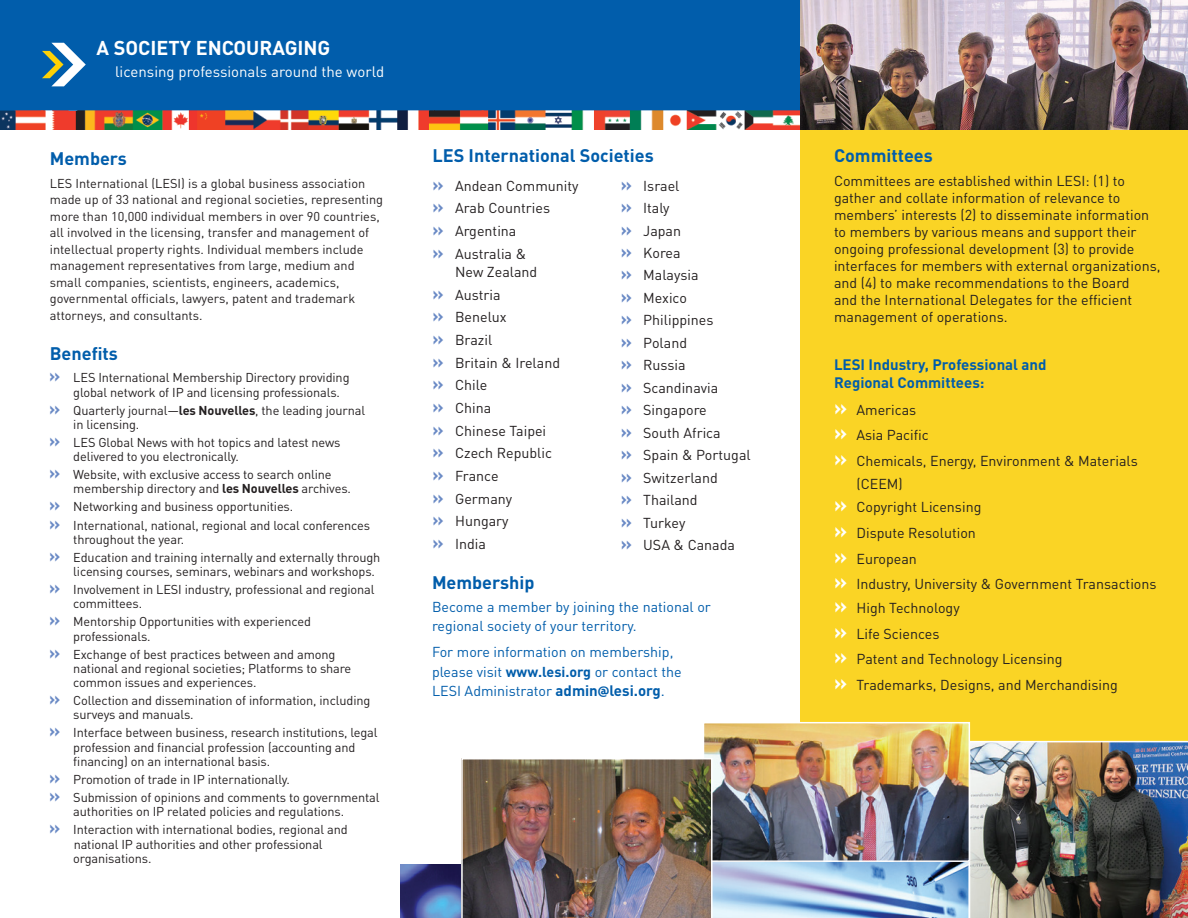
<style>
.page{position:relative;width:1188px;height:918px;background:#fff}
.page>*{position:absolute;margin:0;border:0;box-sizing:border-box;transform-origin:0 0}
.t1{font:700 19.8px "DINOT";color:#fff}
.t2{font:700 18px "DINOT";color:#015dab}
.t3{font:700 15px "DINOT";color:#015dab}
.t4{font:15px "DINOT";color:#fff}
.t5{font:14.25px/17.1px "DINOT";color:#231f20}
.t6{font:14.25px "DINOT";color:#015dab}
.t7{font:12.75px/14.2px "DINOT";letter-spacing:-.01em;color:#231f20}
.s1{font-weight:700;font-size:18px;color:#6a8ac5}
.s2{font-weight:700}
.s3{font-weight:700;font-size:15px}
.s4{font-family:"Trebuchet MS";font-weight:700;font-size:15px}
.s5{font-size:15px}
.s6{font-weight:700;font-size:21px;color:#fff}
</style>
<div class="page">
<div style="left:0;top:0;width:800px;height:115px;background:#015dab"></div>
<img style="left:0;top:111px;width:800px;height:19px">
<img style="left:401px;top:864px;width:60px;height:54px">
<div style="left:800px;top:0;width:388px;height:918px;background:#fad425"></div>
<svg style="left:42px;top:43px;width:44px;height:43px"></svg>
<img style="left:800px;top:0;width:388px;height:130px">
<img style="left:705px;top:724px;width:263px;height:17px">
<img style="left:461px;top:741px;width:727px;height:177px">
<p class="t1" style="left:97px;top:35px;width:235px">A SOCIETY ENCOURAGING</p>
<p class="t4" style="left:115px;top:61px;width:271px">licensing professionals around the world</p>
<p class="t2" style="left:50px;top:146px;width:79px">Members</p>
<p class="t7" style="left:50px;top:175px;width:335px;line-height:16.5px">LES International (LESI) is a global business association made up of 33 national and regional societies, representing more than 10,000 individual members in over 90 countries, all involved in the licensing, transfer and management of intellectual property rights. Individual members include management representatives from large, medium and</p>
<p class="t7" style="left:50px;top:274px;width:307px;line-height:16.5px">small companies, scientists, engineers, academics, governmental officials, lawyers, patent and trademark attorneys, and consultants.</p>
<p class="t2" style="left:50px;top:342px;width:70px">Benefits</p>
<p class="t7" style="left:73px;top:370px;width:278px;text-indent:-24px"><span class="s1">»</span> LES International Membership Directory providing global network of IP and licensing professionals.</p>
<p class="t7" style="left:49px;top:402px;width:317px"><span class="s1">»</span> Quarterly journal—<span class="s2">les Nouvelles</span>, the leading journal</p>
<p class="t7" style="left:73px;top:417px;width:68px">in licensing.</p>
<p class="t7" style="left:73px;top:435px;width:269px;text-indent:-24px"><span class="s1">»</span> LES Global News with hot topics and latest news delivered to you electronically.</p>
<p class="t7" style="left:73px;top:467px;width:279px;text-indent:-24px"><span class="s1">»</span> Website, with exclusive access to search online membership directory and <span class="s2">les Nouvelles</span> archives.</p>
<p class="t7" style="left:49px;top:499px;width:245px"><span class="s1">»</span> Networking and business opportunities.</p>
<p class="t7" style="left:73px;top:517px;width:298px;text-indent:-24px"><span class="s1">»</span> International, national, regional and local conferences throughout the year.</p>
<p class="t7" style="left:73px;top:550px;width:309px;text-indent:-24px"><span class="s1">»</span> Education and training internally and externally through licensing courses, seminars, webinars and workshops.</p>
<p class="t7" style="left:73px;top:582px;width:303px;text-indent:-24px"><span class="s1">»</span> Involvement in LESI industry, professional and regional committees.</p>
<p class="t7" style="left:73px;top:614px;width:239px;text-indent:-24px"><span class="s1">»</span> Mentorship Opportunities with experienced professionals.</p>
<p class="t7" style="left:73px;top:646px;width:280px;text-indent:-24px"><span class="s1">»</span> Exchange of best practices between and among national and regional societies; Platforms to share common issues and experiences.</p>
<p class="t7" style="left:73px;top:693px;width:299px;text-indent:-24px"><span class="s1">»</span> Collection and dissemination of information, including surveys and manuals.</p>
<p class="t7" style="left:73px;top:725px;width:306px;text-indent:-24px"><span class="s1">»</span> Interface between business, research institutions, legal profession and financial profession (accounting and financing) on an international basis.</p>
<p class="t7" style="left:49px;top:772px;width:242px"><span class="s1">»</span> Promotion of trade in IP internationally.</p>
<p class="t7" style="left:73px;top:790px;width:308px;text-indent:-24px"><span class="s1">»</span> Submission of opinions and comments to governmental authorities on IP related policies and regulations.</p>
<p class="t7" style="left:49px;top:822px;width:300px"><span class="s1">»</span> Interaction with international bodies, regional and</p>
<p class="t7" style="left:73px;top:836px;width:251px">national IP authorities and other professional organisations.</p>
<p class="t2" style="left:433px;top:143px;width:223px">LES International Societies</p>
<p class="t5" style="left:433px;top:176px;width:147px"><span class="s1">»</span> Andean Community</p>
<p class="t5" style="left:433px;top:199px;width:119px"><span class="s1">»</span> Arab Countries</p>
<p class="t5" style="left:433px;top:222px;width:85px"><span class="s1">»</span> Argentina</p>
<p class="t5" style="left:433px;top:244px;width:95px"><span class="s1">»</span> Australia &amp;</p>
<p class="t5" style="left:455px;top:263px;width:84px">New Zealand</p>
<p class="t5" style="left:433px;top:285px;width:69px"><span class="s1">»</span> Austria</p>
<p class="t5" style="left:433px;top:308px;width:76px"><span class="s1">»</span> Benelux</p>
<p class="t5" style="left:433px;top:331px;width:61px"><span class="s1">»</span> Brazil</p>
<p class="t5" style="left:433px;top:353px;width:129px"><span class="s1">»</span> Britain &amp; Ireland</p>
<p class="t5" style="left:433px;top:376px;width:56px"><span class="s1">»</span> Chile</p>
<p class="t5" style="left:433px;top:399px;width:60px"><span class="s1">»</span> China</p>
<p class="t5" style="left:433px;top:421px;width:115px"><span class="s1">»</span> Chinese Taipei</p>
<p class="t5" style="left:433px;top:444px;width:121px"><span class="s1">»</span> Czech Republic</p>
<p class="t5" style="left:433px;top:467px;width:68px"><span class="s1">»</span> France</p>
<p class="t5" style="left:433px;top:489px;width:81px"><span class="s1">»</span> Germany</p>
<p class="t5" style="left:433px;top:512px;width:78px"><span class="s1">»</span> Hungary</p>
<p class="t5" style="left:433px;top:535px;width:55px"><span class="s1">»</span> India</p>
<p class="t5" style="left:621px;top:176px;width:60px"><span class="s1">»</span> Israel</p>
<p class="t5" style="left:621px;top:199px;width:50px"><span class="s1">»</span> Italy</p>
<p class="t5" style="left:621px;top:221px;width:62px"><span class="s1">»</span> Japan</p>
<p class="t5" style="left:621px;top:244px;width:61px"><span class="s1">»</span> Korea</p>
<p class="t5" style="left:621px;top:266px;width:79px"><span class="s1">»</span> Malaysia</p>
<p class="t5" style="left:621px;top:289px;width:68px"><span class="s1">»</span> Mexico</p>
<p class="t5" style="left:621px;top:311px;width:94px"><span class="s1">»</span> Philippines</p>
<p class="t5" style="left:621px;top:334px;width:68px"><span class="s1">»</span> Poland</p>
<p class="t5" style="left:621px;top:356px;width:66px"><span class="s1">»</span> Russia</p>
<p class="t5" style="left:621px;top:378px;width:99px"><span class="s1">»</span> Scandinavia</p>
<p class="t5" style="left:621px;top:401px;width:88px"><span class="s1">»</span> Singapore</p>
<p class="t5" style="left:621px;top:423px;width:101px"><span class="s1">»</span> South Africa</p>
<p class="t5" style="left:621px;top:446px;width:131px"><span class="s1">»</span> Spain &amp; Portugal</p>
<p class="t5" style="left:621px;top:468px;width:99px"><span class="s1">»</span> Switzerland</p>
<p class="t5" style="left:621px;top:491px;width:78px"><span class="s1">»</span> Thailand</p>
<p class="t5" style="left:621px;top:513px;width:66px"><span class="s1">»</span> Turkey</p>
<p class="t5" style="left:621px;top:536px;width:116px"><span class="s1">»</span> USA &amp; Canada</p>
<p class="t2" style="left:432px;top:570px;width:104px">Membership</p>
<p class="t6" style="left:432px;top:597px;width:280px">Become a member by joining the national or</p>
<p class="t6" style="left:432px;top:616px;width:206px">regional society of your territory.</p>
<p class="t6" style="left:432px;top:643px;width:243px">For more information on membership,</p>
<p class="t6" style="left:432px;top:662px;width:251px">please visit <span class="s2">www.lesi.org</span> or contact the</p>
<p class="t6" style="left:432px;top:682px;width:234px">LESI Administrator <span class="s3">admin</span><span class="s4">@</span><span class="s3">lesi.org</span><span class="s5">.</span></p>
<p class="t2" style="left:834px;top:143px;width:100px">Committees</p>
<p class="t5" style="left:834px;top:171px;width:328px">Committees are established within LESI: (1) to gather and collate information of relevance to members’ interests (2) to disseminate information to members by various means and support their ongoing professional development (3) to provide interfaces for members with external organizations, and (4) to make recommendations to the Board<br>and the International Delegates for the efficient management of operations.</p>
<p class="t3" style="left:834px;top:355px;width:214px">LESI Industry, Professional and</p>
<p class="t3" style="left:834px;top:373px;width:152px">Regional Committees:</p>
<p class="t5" style="left:834px;top:400px;width:84px"><span class="s6">»</span> Americas</p>
<p class="t5" style="left:834px;top:426px;width:96px"><span class="s6">»</span> Asia Pacific</p>
<p class="t5" style="left:856px;top:449px;width:283px;line-height:22.5px;text-indent:-22px"><span class="s6">»</span> Chemicals, Energy, Environment &amp; Materials (CEEM)</p>
<p class="t5" style="left:834px;top:498px;width:149px"><span class="s6">»</span> Copyright Licensing</p>
<p class="t5" style="left:834px;top:524px;width:143px"><span class="s6">»</span> Dispute Resolution</p>
<p class="t5" style="left:834px;top:549px;width:84px"><span class="s6">»</span> European</p>
<p class="t5" style="left:834px;top:575px;width:324px"><span class="s6">»</span> Industry, University &amp; Government Transactions</p>
<p class="t5" style="left:834px;top:599px;width:127px"><span class="s6">»</span> High Technology</p>
<p class="t5" style="left:834px;top:624px;width:107px"><span class="s6">»</span> Life Sciences</p>
<p class="t5" style="left:834px;top:650px;width:230px"><span class="s6">»</span> Patent and Technology Licensing</p>
<p class="t5" style="left:834px;top:676px;width:285px"><span class="s6">»</span> Trademarks, Designs, and Merchandising</p>
</div>
